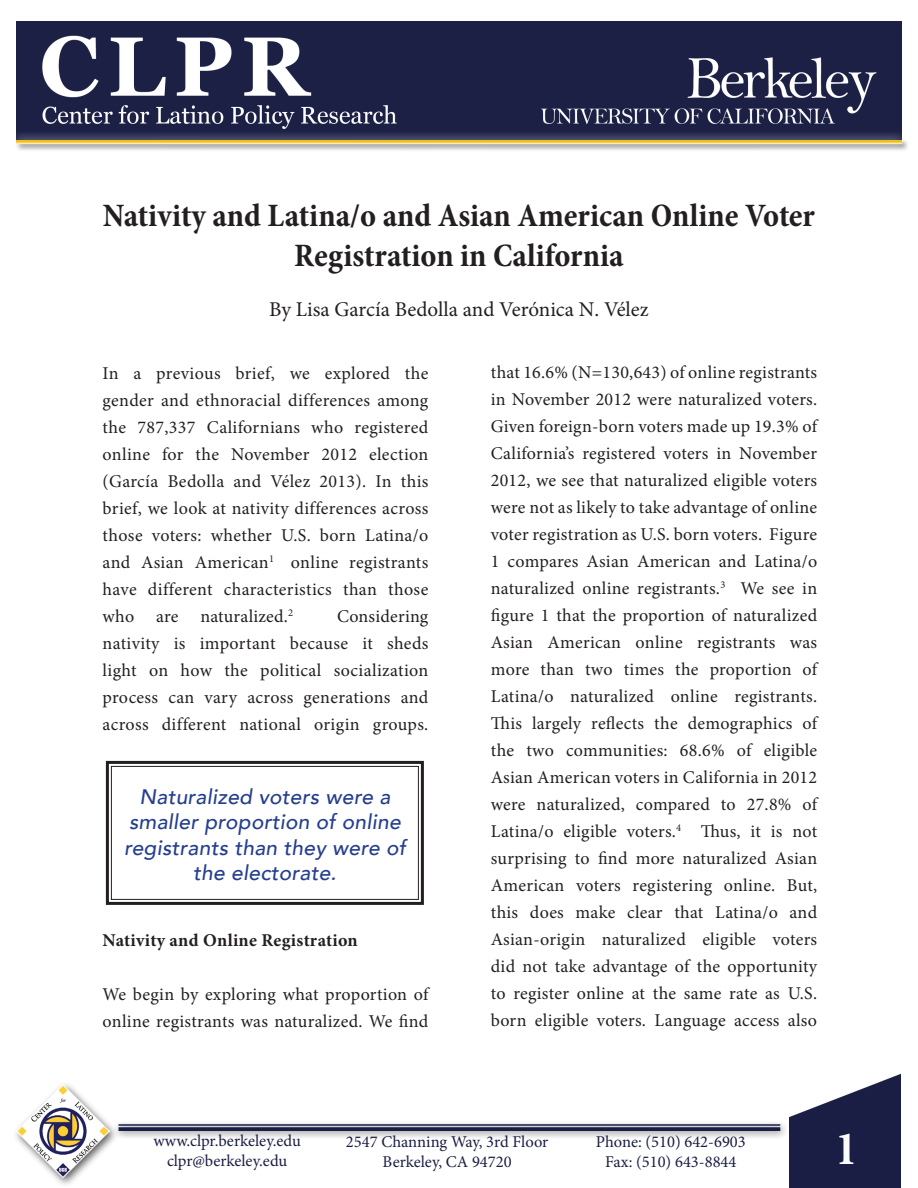
<style>
.page{position:relative;width:918px;height:1188px;background:#fff}
.page>*{position:absolute;margin:0;border:0;box-sizing:border-box;transform-origin:0 0}
.t1{font:700 condensed 48px "Minion Pro";color:#fcfcfc}
.t2{font:700 condensed 33px "Minion Pro";color:#231f20}
.t3{font:italic 500 21px/25.2px "Avenir";letter-spacing:.01em;color:#253f8e;text-align:center}
.t4{font:21px "Minion Pro";color:#231f20}
.t5{font:18px/27px "Minion Pro";letter-spacing:.015em;color:#231f20;text-align:justify}
.t6{font:700 18px "Minion Pro";letter-spacing:.015em;color:#231f20}
.t7{font:16.5px "Minion Pro";color:#1a1e44}
</style>
<div class="page">
<img style="left:17px;top:21px;width:884px;height:110px">
<div style="left:8px;top:131px;width:903px;height:22px;background:#fff;opacity:.75"></div>
<img style="left:17px;top:140px;width:884px;height:4px">
<div style="left:12px;top:1081px;width:107px;height:107px;background:#231f20;opacity:.75"></div>
<img style="left:16px;top:1085px;width:93px;height:92px">
<img style="left:789px;top:1073px;width:112px;height:115px">
<div style="left:112px;top:1120px;width:677px;height:20px;background:#231f20;opacity:.75"></div>
<svg style="left:119px;top:1127px;width:661px;height:4px;background:#24284c"></svg>
<hr style="left:118px;top:1124px;width:662px;height:2px;background:#1a1e44">
<svg style="left:105px;top:760px;width:319px;height:145px"></svg>
<div style="left:111px;top:766px;width:308px;height:134px;border:1px solid #231f20"></div>
<p class="t2" style="left:103px;top:193px;width:714px">Nativity and Latina/o and Asian American Online Voter</p>
<p class="t2" style="left:294px;top:233px;width:331px">Registration in California</p>
<p class="t4" style="left:269px;top:296px;width:381px">By Lisa García Bedolla and Verónica N. Vélez</p>
<p class="t5" style="left:103px;top:360px;width:327px">In a previous brief, we explored the gender and ethnoracial differences among the 787,337 Californians who registered online for the November 2012 election (García Bedolla and Vélez 2013). In this brief, we look at nativity differences across those voters: whether U.S. born Latina/o and Asian American<sup>1</sup> online registrants have different characteristics than those who are naturalized.<sup>2</sup></p>
<p class="t5" style="left:103px;top:603px;width:327px;text-indent:234px">Considering nativity is important because it sheds light on how the political socialization process can vary across generations and across different national origin groups.</p>
<p class="t3" style="left:124px;top:785px;width:283px">Naturalized voters were a smaller proportion of online registrants than they were of the electorate.</p>
<p class="t6" style="left:103px;top:928px;width:257px">Nativity and Online Registration</p>
<p class="t5" style="left:103px;top:981px;width:327px">We begin by exploring what proportion of online registrants was naturalized. We find</p>
<p class="t5" style="left:491px;top:358px;width:328px">that 16.6% (N=130,643) of online registrants in November 2012 were naturalized voters.<br>Given foreign-born voters made up 19.3% of California’s registered voters in November 2012, we see that naturalized eligible voters were not as likely to take advantage of online voter registration as U.S. born voters. Figure 1 compares Asian American and Latina/o naturalized online registrants.<sup>3</sup> We see in figure 1 that the proportion of naturalized Asian American online registrants was more than two times the proportion of Latina/o naturalized online registrants.<br>This largely reflects the demographics of the two communities: 68.6% of eligible Asian American voters in California in 2012 were naturalized, compared to 27.8% of</p>
<p class="t5" style="left:491px;top:817px;width:328px">Latina/o eligible voters.<sup>4</sup> Thus, it is not surprising to find more naturalized Asian American voters registering online. But, this does make clear that Latina/o and Asian-origin naturalized eligible voters did not take advantage of the opportunity to register online at the same rate as U.S. born eligible voters. Language access also</p>
<p class="t7" style="left:153px;top:1130px;width:149px">www.clpr.berkeley.edu</p>
<p class="t7" style="left:167px;top:1149px;width:122px">clpr@berkeley.edu</p>
<p class="t7" style="left:346px;top:1130px;width:204px">2547 Channing Way, 3rd Floor</p>
<p class="t7" style="left:383px;top:1150px;width:130px">Berkeley, CA 94720</p>
<p class="t7" style="left:596px;top:1130px;width:151px">Phone: (510) 642-6903</p>
<p class="t7" style="left:605px;top:1150px;width:133px">Fax: (510) 643-8844</p>
<p class="t1" style="left:835px;top:1116px;width:24px">1</p>
</div>
